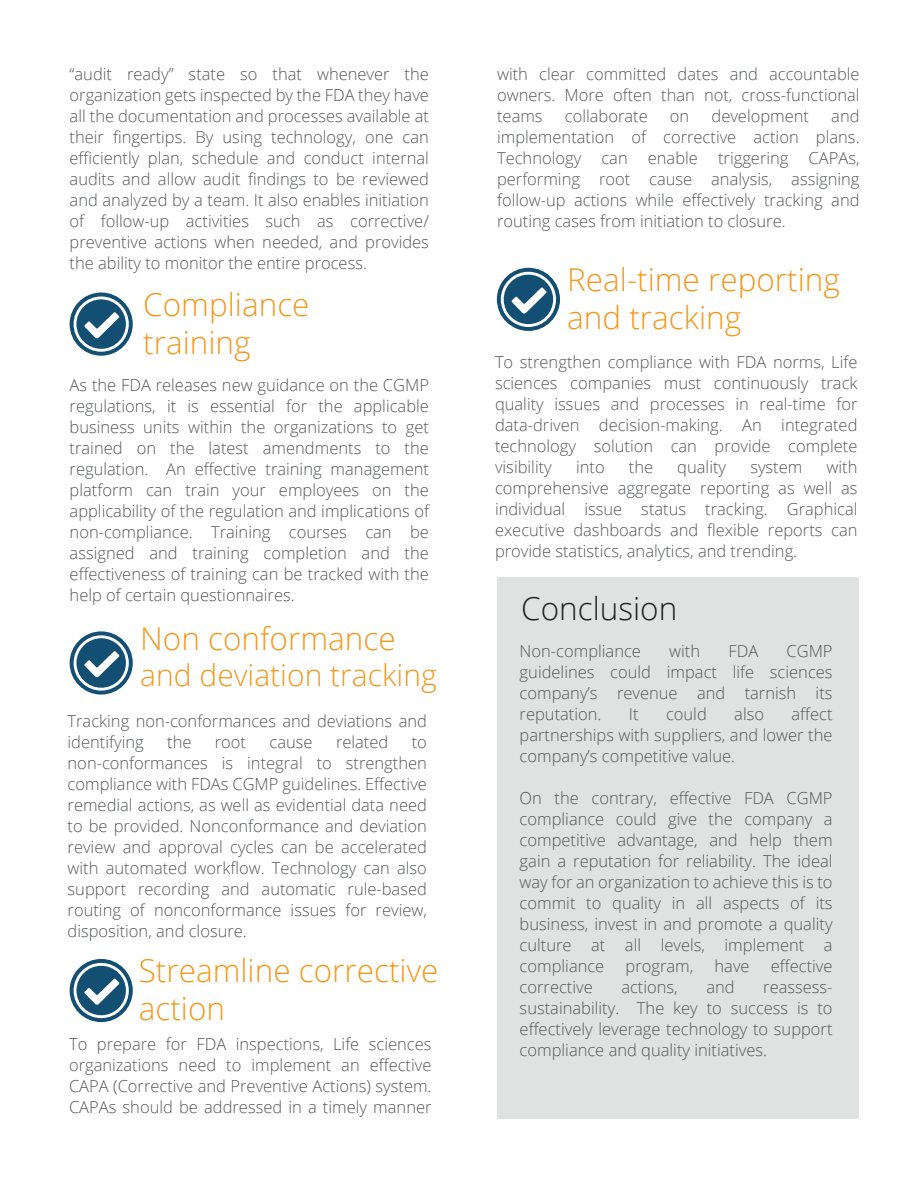
<style>
.page{position:relative;width:918px;height:1188px;background:#fff}
.page>*{position:absolute;margin:0;border:0;box-sizing:border-box;transform-origin:0 0}
.t1{font:300 31.5px/37.8px "Open Sans";color:#f3981e}
.t2{font:300 31.5px "Open Sans";color:#231f20}
.t3{font:300 30px "Open Sans";color:#f3981e}
.t4{font:300 16.5px/21px "Open Sans";color:#54565a;text-align:justify}
</style>
<div class="page">
<div style="left:497px;top:578px;width:361px;height:541px;background:#dfe2e0"></div>
<svg style="left:70px;top:293px;width:63px;height:63px"></svg>
<svg style="left:497px;top:268px;width:63px;height:63px"></svg>
<svg style="left:70px;top:631px;width:63px;height:64px"></svg>
<svg style="left:70px;top:959px;width:63px;height:63px"></svg>
<p class="t4" style="left:70px;top:63px;width:361px">“audit ready” state so that whenever the organization gets inspected by the FDA they have all the documentation and processes available at their fingertips. By using technology, one can efficiently plan, schedule and conduct internal audits and allow audit findings to be reviewed and analyzed by a team. It also enables initiation of follow-up activities such as corrective/ preventive actions when needed, and provides the ability to monitor the entire process.</p>
<p class="t4" style="left:497px;top:63px;width:364px">with clear committed dates and accountable owners. More often than not, cross-functional teams</p>
<p class="t4" style="left:497px;top:105px;width:364px;text-indent:334px">and implementation of corrective action plans.<br>Technology can enable triggering CAPAs, performing root cause analysis, assigning follow-up actions while effectively tracking and routing cases from initiation to closure.</p>
<p class="t4" style="left:565px;top:105px;width:84px">collaborate</p>
<p class="t4" style="left:670px;top:105px;width:21px">on</p>
<p class="t4" style="left:712px;top:105px;width:99px">development</p>
<h1 class="t1" style="left:567px;top:260px;width:274px">Real-time reporting and tracking</h1>
<h1 class="t1" style="left:143px;top:285px;width:168px">Compliance training</h1>
<p class="t4" style="left:495px;top:351px;width:364px">To strengthen compliance with FDA norms, Life sciences companies must continuously track quality issues and processes in real-time for data-driven decision-making. An integrated technology solution can provide complete visibility</p>
<p class="t4" style="left:70px;top:374px;width:361px">As the FDA releases new guidance on the CGMP regulations, it is essential for the applicable business units within the organizations to get trained on the latest amendments to the regulation. An effective training management platform can train your employees on the applicability of the regulation and implications of non-compliance. Training courses can be assigned and training completion and the effectiveness of training can be tracked with the help of certain questionnaires.</p>
<p class="t4" style="left:495px;top:456px;width:364px;text-indent:332px">with comprehensive aggregate reporting as well as individual issue status tracking. Graphical executive dashboards and flexible reports can provide statistics, analytics, and trending.</p>
<h1 class="t2" style="left:521px;top:587px;width:158px">Conclusion</h1>
<p class="t4" style="left:520px;top:640px;width:123px">Non-compliance</p>
<p class="t4" style="left:669px;top:640px;width:32px">with</p>
<p class="t4" style="left:728px;top:640px;width:31px">FDA</p>
<p class="t4" style="left:576px;top:456px;width:30px">into</p>
<p class="t4" style="left:629px;top:456px;width:26px">the</p>
<p class="t4" style="left:677px;top:456px;width:50px">quality</p>
<p class="t4" style="left:750px;top:456px;width:54px">system</p>
<h1 class="t1" style="left:140px;top:619px;width:257px">Non conformance</h1>
<h2 class="t3" style="left:140px;top:655px;width:298px">and deviation tracking</h2>
<p class="t4" style="left:520px;top:640px;width:314px;text-indent:267px">CGMP guidelines could impact life sciences company’s revenue and tarnish its reputation.</p>
<p class="t4" style="left:520px;top:703px;width:314px;text-indent:272px">affect partnerships with suppliers, and lower the company’s competitive value.</p>
<p class="t4" style="left:520px;top:787px;width:314px">On the contrary, effective FDA CGMP compliance could give the company a competitive advantage, and help them gain a reputation for reliability. The ideal way for an organization to achieve this is to commit to quality in all aspects of its business, invest in and promote a quality culture at all levels, implement a compliance</p>
<p class="t4" style="left:629px;top:703px;width:11px">It</p>
<p class="t4" style="left:666px;top:703px;width:42px">could</p>
<p class="t4" style="left:734px;top:703px;width:31px">also</p>
<p class="t4" style="left:68px;top:710px;width:361px">Tracking non-conformances and deviations and identifying</p>
<p class="t4" style="left:167px;top:731px;width:26px">the</p>
<p class="t4" style="left:215px;top:731px;width:33px">root</p>
<p class="t4" style="left:270px;top:731px;width:45px">cause</p>
<p class="t4" style="left:336px;top:731px;width:54px">related</p>
<p class="t4" style="left:68px;top:731px;width:361px;text-indent:344px">to non-conformances is integral to strengthen compliance with FDAs CGMP guidelines. Effective remedial actions, as well as evidential data need to be provided. Nonconformance and deviation review and approval cycles can be accelerated with automated workflow. Technology can also support recording and automatic rule-based routing of nonconformance issues for review, disposition, and closure.</p>
<h1 class="t1" style="left:139px;top:951px;width:301px">Streamline corrective action</h1>
<p class="t4" style="left:626px;top:955px;width:69px">program,</p>
<p class="t4" style="left:715px;top:955px;width:37px">have</p>
<p class="t4" style="left:771px;top:955px;width:63px">effective</p>
<p class="t4" style="left:520px;top:976px;width:75px">corrective</p>
<p class="t4" style="left:621px;top:976px;width:58px">actions,</p>
<p class="t4" style="left:706px;top:976px;width:30px">and</p>
<p class="t4" style="left:520px;top:976px;width:314px;text-indent:244px">reassess&shy;sustainability. The key to success is to effectively leverage technology to support compliance and quality initiatives.</p>
<p class="t4" style="left:69px;top:1034px;width:364px">To prepare for FDA inspections, Life sciences organizations need to implement an effective CAPA (Corrective and Preventive Actions) system.<br>CAPAs should be addressed in a timely manner</p>
</div>
